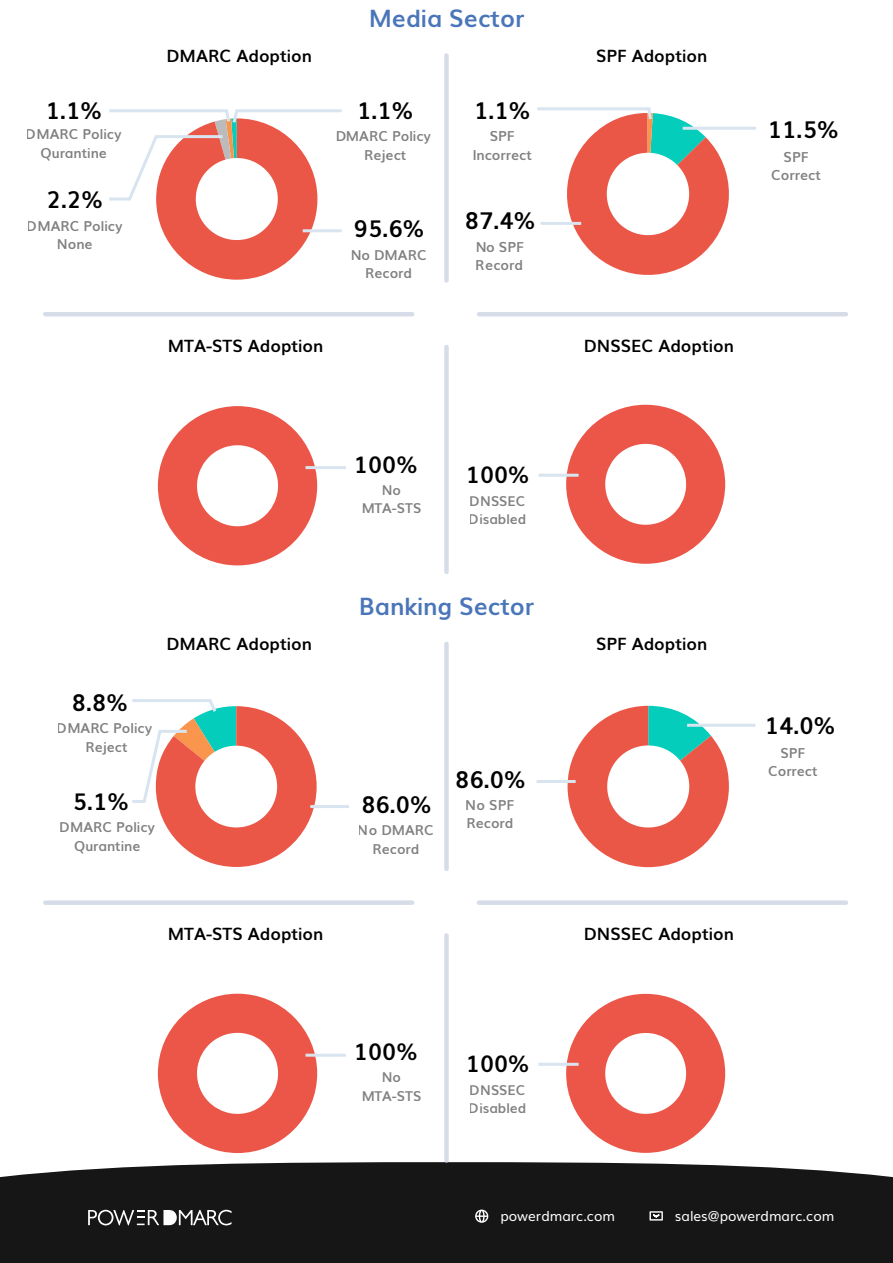
<style>
.page{position:relative;width:893px;height:1263px;background:#fff}
.page>*{position:absolute;margin:0;border:0;box-sizing:border-box;transform-origin:0 0}
.t1{font:700 24px "Muli";color:#4a76b9}
.t2{font:700 23.1px "Muli";color:#000}
.t3{font:700 22.95px "Muli";color:#000}
.t4{font:700 22.8px "Muli";color:#000}
.t5{font:700 22.65px "Muli";color:#000}
.t6{font:700 16.95px "Muli";color:#000}
.t7{font:700 13.8px/18.5px "Muli";color:#000;text-align:center}
.t8{font:700 13.65px/18.5px "Muli";color:#000;text-align:center}
.t9{font:13.65px "Muli";color:#fff}
.t10{font:700 13.5px/18.3px "Muli";color:#000;text-align:center}
</style>
<div class="page">
<div style="left:0;top:1162px;width:893px;height:101px;background:#161616"></div>
<svg style="left:649px;top:1211px;width:14px;height:9px"></svg>
<svg style="left:475px;top:1209px;width:13px;height:14px"></svg>
<div style="left:444px;top:55px;width:5px;height:225px;background:#d6dde8"></div>
<hr style="left:45px;top:312px;width:367px;height:4px;background:#d6dde8">
<hr style="left:479px;top:312px;width:367px;height:4px;background:#d6dde8">
<div style="left:444px;top:347px;width:5px;height:225px;background:#d6dde8"></div>
<svg style="left:88px;top:1210px;width:144px;height:15px"></svg>
<div style="left:444px;top:644px;width:5px;height:225px;background:#d6dde8"></div>
<div style="left:45px;top:900px;width:367px;height:5px;background:#d6dde8"></div>
<div style="left:479px;top:900px;width:367px;height:5px;background:#d6dde8"></div>
<div style="left:444px;top:935px;width:5px;height:225px;background:#d6dde8"></div>
<div style="left:158px;top:406px;width:159px;height:159px;background:#ec5649;border-radius:80px"></div>
<svg style="left:197px;top:445px;width:81px;height:82px"></svg>
<hr style="left:306px;top:466px;width:40px;height:3px;background:#d8e5f0">
<div style="left:566px;top:405px;width:159px;height:159px;background:#ec5649;border-radius:80px"></div>
<hr style="left:538px;top:474px;width:41px;height:3px;background:#d8e5f0">
<svg style="left:605px;top:443px;width:82px;height:82px"></svg>
<div style="left:158px;top:994px;width:159px;height:159px;background:#ec5649;border-radius:80px"></div>
<svg style="left:197px;top:1032px;width:81px;height:82px"></svg>
<hr style="left:306px;top:1054px;width:40px;height:3px;background:#d8e5f0">
<div style="left:566px;top:994px;width:159px;height:159px;background:#ec5649;border-radius:80px"></div>
<hr style="left:538px;top:1063px;width:41px;height:3px;background:#d8e5f0">
<svg style="left:605px;top:1033px;width:82px;height:81px"></svg>
<svg style="left:109px;top:109px;width:233px;height:171px"></svg>
<hr style="left:683px;top:127px;width:73px;height:3px;background:#d8e5f0">
<svg style="left:537px;top:107px;width:192px;height:168px"></svg>
<hr style="left:310px;top:805px;width:39px;height:3px;background:#d8e5f0">
<svg style="left:132px;top:699px;width:185px;height:168px"></svg>
<svg style="left:568px;top:706px;width:161px;height:161px"></svg>
<hr style="left:536px;top:780px;width:40px;height:3px;background:#d8e5f0">
<hr style="left:687px;top:724px;width:68px;height:3px;background:#d8e5f0">
<h2 class="t2" style="left:46px;top:92px;width:58px">1.1%</h2>
<p class="t7" style="left:26px;top:124px;width:97px">DMARC Policy<br>Qurantine</p>
<h2 class="t2" style="left:47px;top:181px;width:58px">2.2%</h2>
<p class="t7" style="left:27px;top:216px;width:97px">DMARC Policy<br>None</p>
<h1 class="t1" style="left:369px;top:-1px;width:157px">Media Sector</h1>
<p class="t6" style="left:167px;top:42px;width:147px">DMARC Adoption</p>
<p class="t6" style="left:596px;top:42px;width:113px">SPF Adoption</p>
<h2 class="t2" style="left:357px;top:92px;width:58px">1.1%</h2>
<p class="t7" style="left:335px;top:126px;width:97px">DMARC Policy<br>Reject</p>
<h2 class="t2" style="left:354px;top:210px;width:72px">95.6%</h2>
<p class="t7" style="left:350px;top:244px;width:78px">No DMARC<br>Record</p>
<h2 class="t2" style="left:474px;top:92px;width:58px">1.1%</h2>
<p class="t7" style="left:473px;top:126px;width:61px">SPF<br>Incorrect</p>
<h2 class="t2" style="left:465px;top:203px;width:72px">87.4%</h2>
<p class="t7" style="left:475px;top:237px;width:50px;text-align:left">No SPF<br>Record</p>
<p class="t6" style="left:168px;top:332px;width:157px">MTA-STS Adoption</p>
<p class="t6" style="left:584px;top:332px;width:152px">DNSSEC Adoption</p>
<h2 class="t2" style="left:768px;top:111px;width:72px">11.5%</h2>
<p class="t7" style="left:771px;top:146px;width:51px">SPF<br>Correct</p>
<h3 class="t4" style="left:354px;top:446px;width:65px">100%</h3>
<p class="t10" style="left:361px;top:480px;width:61px">No<br>MTA-STS</p>
<h3 class="t5" style="left:466px;top:456px;width:65px">100%</h3>
<p class="t10" style="left:469px;top:491px;width:59px;text-align:left">DNSSEC<br>Disabled</p>
<h1 class="t1" style="left:359px;top:587px;width:177px">Banking Sector</h1>
<p class="t6" style="left:167px;top:630px;width:147px">DMARC Adoption</p>
<p class="t6" style="left:596px;top:630px;width:113px">SPF Adoption</p>
<h3 class="t3" style="left:72px;top:684px;width:57px">8.8%</h3>
<p class="t8" style="left:57px;top:718px;width:97px">DMARC Policy<br>Reject</p>
<h3 class="t3" style="left:73px;top:783px;width:57px">5.1%</h3>
<p class="t8" style="left:60px;top:817px;width:97px">DMARC Policy<br>Qurantine</p>
<h3 class="t3" style="left:361px;top:786px;width:72px">86.0%</h3>
<p class="t8" style="left:358px;top:820px;width:77px">No DMARC<br>Record</p>
<h2 class="t2" style="left:455px;top:761px;width:72px">86.0%</h2>
<p class="t7" style="left:466px;top:795px;width:50px;text-align:left">No SPF<br>Record</p>
<p class="t6" style="left:168px;top:920px;width:157px">MTA-STS Adoption</p>
<p class="t6" style="left:584px;top:920px;width:152px">DNSSEC Adoption</p>
<h2 class="t2" style="left:765px;top:707px;width:72px">14.0%</h2>
<p class="t7" style="left:768px;top:743px;width:51px">SPF<br>Correct</p>
<h3 class="t4" style="left:354px;top:1034px;width:65px">100%</h3>
<p class="t10" style="left:361px;top:1067px;width:61px">No<br>MTA-STS</p>
<h3 class="t5" style="left:466px;top:1045px;width:65px">100%</h3>
<p class="t10" style="left:469px;top:1080px;width:59px;text-align:left">DNSSEC<br>Disabled</p>
<p class="t9" style="left:500px;top:1205px;width:116px">powerdmarc.com</p>
<p class="t9" style="left:675px;top:1204px;width:161px">sales@powerdmarc.com</p>
</div>
